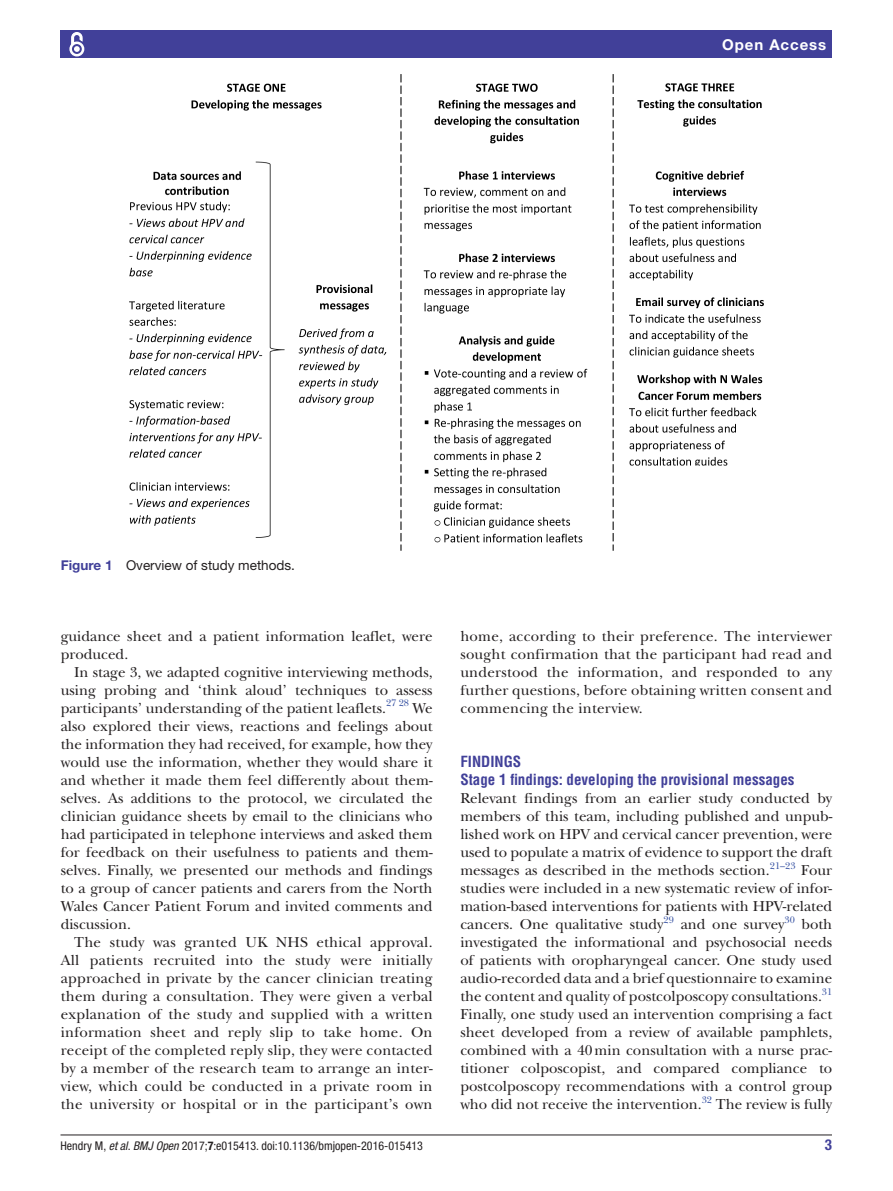
<style>
.page{position:relative;width:893px;height:1191px;background:#fff}
.page>*{position:absolute;margin:0;border:0;box-sizing:border-box;transform-origin:0 0}
.t1{font:15px/18px "New Baskerville";color:#231f20;text-align:justify}
.t2{font:700 condensed 15px/18px "Helvetica LT Std";color:#414099}
.t3{font:700 15px "Helvetica Neue LT Std";letter-spacing:.065em;color:#fff}
.t4{font:700 condensed 15px "Helvetica Neue LT Std";color:#414099}
.t5{font:13.5px "Helvetica Neue LT Std";color:#231f20}
.t6{font:condensed 12px "Helvetica Neue LT Std";color:#231f20}
.t7{font:9.9px "New Baskerville";color:#3853a3}
.s1{font-weight:700;color:#414099}
.s2{font-style:italic}
.s3{font-weight:700}
</style>
<div class="page">
<hr style="left:61px;top:1134px;width:771px;height:1px;background:#231f20">
<div style="left:61px;top:31px;width:771px;height:27px;background:#414099"></div>
<svg style="left:69px;top:32px;width:16px;height:25px"></svg>
<img style="left:129px;top:74px;width:635px;height:477px">
<p class="t3" style="left:722px;top:35px;width:106px">Open Access</p>
<p class="t5" style="left:61px;top:557px;width:236px"><span class="s1">Figure 1</span> Overview of study methods.</p>
<p class="t1" style="left:61px;top:627px;width:373px">guidance sheet and a patient information leaflet, were produced.</p>
<p class="t1" style="left:61px;top:663px;width:373px;text-indent:14px">In stage 3, we adapted cognitive interviewing methods, using probing and ‘think aloud’ techniques to assess participants’ understanding of the patient leaflets.</p>
<p class="t7" style="left:386px;top:697px;width:24px">27 28</p>
<p class="t1" style="left:61px;top:699px;width:373px;text-indent:352px">We also explored their views, reactions and feelings about the information they had received, for example, how they would use the information, whether they would share it and whether it made them feel differently about them&shy;selves. As additions to the protocol, we circulated the clinician guidance sheets by email to the clinicians who had participated in telephone interviews and asked them for feedback on their usefulness to patients and them&shy;selves. Finally, we presented our methods and findings to a group of cancer patients and carers from the North Wales Cancer Patient Forum and invited comments and discussion.</p>
<p class="t1" style="left:61px;top:933px;width:373px;text-indent:13px">The study was granted UK NHS ethical approval.<br>All patients recruited into the study were initially approached in private by the cancer clinician treating them during a consultation. They were given a verbal explanation of the study and supplied with a written information sheet and reply slip to take home. On receipt of the completed reply slip, they were contacted by a member of the research team to arrange an inter&shy;view, which could be conducted in a private room in the university or hospital or in the participant’s own</p>
<p class="t1" style="left:460px;top:627px;width:373px">home, according to their preference. The interviewer sought confirmation that the participant had read and understood the information, and responded to any further questions, before obtaining written consent and commencing the interview.</p>
<p class="t2" style="left:460px;top:752px;width:336px">Findings<br>Stage 1 findings: developing the provisional messages</p>
<p class="t1" style="left:460px;top:789px;width:373px">Relevant findings from an earlier study conducted by members of this team, including published and unpub&shy;lished work on HPV and cervical cancer prevention, were used to populate a matrix of evidence to support the draft messages as described in the methods section.</p>
<p class="t7" style="left:770px;top:859px;width:27px">21–23</p>
<p class="t1" style="left:460px;top:861px;width:373px;text-indent:341px">Four studies were included in a new systematic review of infor&shy;mation-based interventions for patients with HPV-related cancers. One qualitative study</p>
<p class="t7" style="left:664px;top:913px;width:12px">29</p>
<p class="t1" style="left:681px;top:915px;width:105px">and one survey</p>
<p class="t7" style="left:784px;top:913px;width:12px">30</p>
<p class="t1" style="left:460px;top:915px;width:373px;text-indent:341px">both investigated the informational and psychosocial needs of patients with oropharyngeal cancer. One study used audio-recorded data and a brief questionnaire to examine the content and quality of postcolposcopy consultations.</p>
<p class="t7" style="left:822px;top:985px;width:12px">31</p>
<p class="t1" style="left:460px;top:1005px;width:373px">Finally, one study used an intervention comprising a fact sheet developed from a review of available pamphlets, combined with a 40min consultation with a nurse prac&shy;titioner colposcopist, and compared compliance to postcolposcopy recommendations with a control group who did not receive the intervention.</p>
<p class="t7" style="left:702px;top:1093px;width:12px">32</p>
<p class="t1" style="left:716px;top:1095px;width:118px">The review is fully</p>
<p class="t6" style="left:61px;top:1138px;width:364px">Hendry M, <span class="s2">et al</span>. <span class="s2">BMJ Open</span> 2017;<span class="s3">7</span>:e015413. doi:10.1136/bmjopen-2016-015413</p>
<p class="t4" style="left:825px;top:1135px;width:9px">3</p>
</div>
